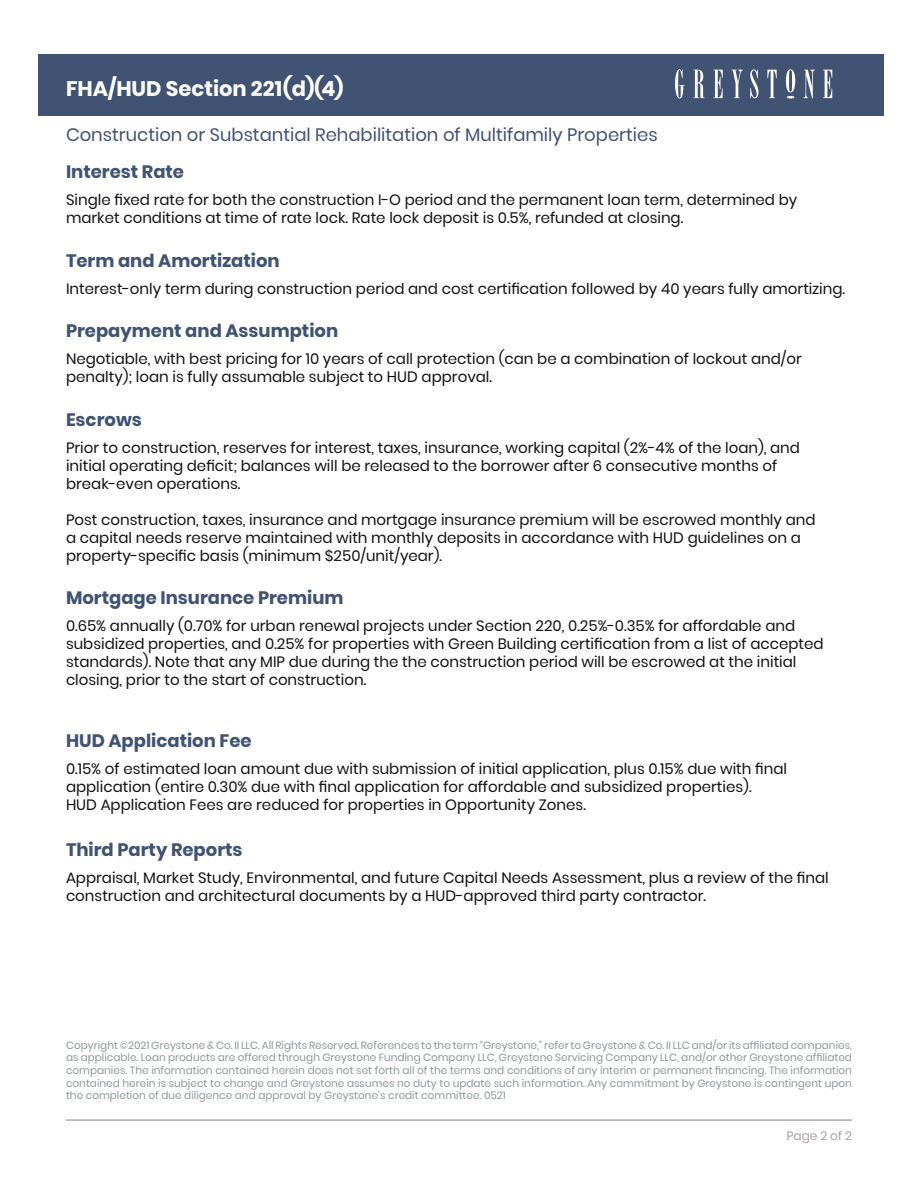
<style>
.page{position:relative;width:918px;height:1188px;background:#fff}
.page>*{position:absolute;margin:0;border:0;box-sizing:border-box;transform-origin:0 0}
.t1{font:700 21px "Poppins";color:#fff}
.t2{font:700 18px "Poppins";color:#405373}
.t3{font:18px "Poppins";color:#405373}
.t4{font:15px/18px "Poppins";color:#111}
.t5{font:300 12px "Poppins";color:#b3acac}
.t6{font:10.5px/12.6px "Poppins";color:#90979d;text-align:justify}
</style>
<div class="page">
<div style="left:38px;top:54px;width:846px;height:62px;background:#405373"></div>
<svg style="left:675px;top:69px;width:157px;height:30px"></svg>
<hr style="left:66px;top:1120px;width:786px;height:1px;background:#b3acac">
<h1 class="t1" style="left:66px;top:76px;width:279px">FHA/HUD Section 221(d)(4)</h1>
<p class="t3" style="left:66px;top:124px;width:593px">Construction or Substantial Rehabilitation of Multifamily Properties</p>
<p class="t2" style="left:66px;top:162px;width:120px">Interest Rate</p>
<p class="t4" style="left:66px;top:191px;width:733px">Single fixed rate for both the construction I-O period and the permanent loan term, determined by market conditions at time of rate lock. Rate lock deposit is 0.5%, refunded at closing.</p>
<p class="t2" style="left:66px;top:250px;width:215px">Term and Amortization</p>
<p class="t4" style="left:66px;top:280px;width:781px">Interest-only term during construction period and cost certification followed by 40 years fully amortizing.</p>
<p class="t2" style="left:66px;top:321px;width:274px">Prepayment and Assumption</p>
<p class="t4" style="left:66px;top:350px;width:737px">Negotiable, with best pricing for 10 years of call protection (can be a combination of lockout and/or penalty); loan is fully assumable subject to HUD approval.</p>
<p class="t2" style="left:66px;top:409px;width:77px">Escrows</p>
<p class="t4" style="left:66px;top:439px;width:736px">Prior to construction, reserves for interest, taxes, insurance, working capital (2%-4% of the loan), and initial operating deficit; balances will be released to the borrower after 6 consecutive months of break-even operations.</p>
<p class="t4" style="left:66px;top:511px;width:751px">Post construction, taxes, insurance and mortgage insurance premium will be escrowed monthly and a capital needs reserve maintained with monthly deposits in accordance with HUD guidelines on a property-specific basis (minimum $250/unit/year).</p>
<p class="t2" style="left:66px;top:588px;width:279px">Mortgage Insurance Premium</p>
<p class="t4" style="left:66px;top:617px;width:759px">0.65% annually (0.70% for urban renewal projects under Section 220, 0.25%-0.35% for affordable and subsidized properties, and 0.25% for properties with Green Building certification from a list of accepted standards). Note that any MIP due during the the construction period will be escrowed at the initial closing, prior to the start of construction.</p>
<p class="t2" style="left:66px;top:730px;width:187px">HUD Application Fee</p>
<p class="t4" style="left:66px;top:760px;width:723px">0.15% of estimated loan amount due with submission of initial application, plus 0.15% due with final application (entire 0.30% due with final application for affordable and subsidized properties).<br>HUD Application Fees are reduced for properties in Opportunity Zones.</p>
<p class="t2" style="left:66px;top:839px;width:178px">Third Party Reports</p>
<p class="t4" style="left:66px;top:868px;width:764px">Appraisal, Market Study, Environmental, and future Capital Needs Assessment, plus a review of the final construction and architectural documents by a HUD-approved third party contractor.</p>
<p class="t6" style="left:66px;top:1039px;width:788px">Copyright ©2021 Greystone &amp; Co. II LLC. All Rights Reserved. References to the term “Greystone,” refer to Greystone &amp; Co. II LLC and/or its affiliated companies, as applicable. Loan products are offered through Greystone Funding Company LLC, Greystone Servicing Company LLC, and/or other Greystone affiliated companies. The information contained herein does not set forth all of the terms and conditions of any interim or permanent financing. The information contained herein is subject to change and Greystone assumes no duty to update such information. Any commitment by Greystone is contingent upon the completion of due diligence and approval by Greystone’s credit committee. 0521</p>
<p class="t5" style="left:787px;top:1129px;width:67px">Page 2 of 2</p>
</div>
